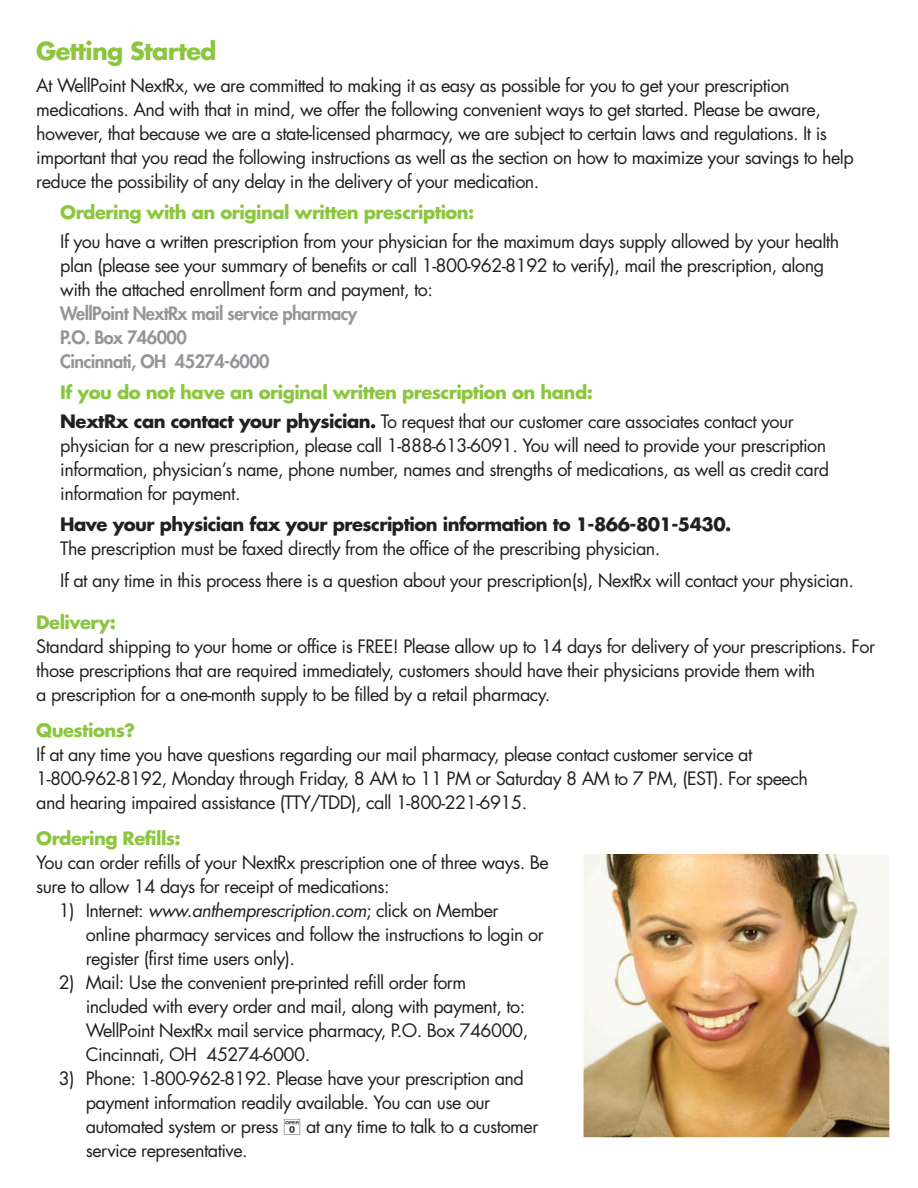
<style>
.page{position:relative;width:918px;height:1188px;background:#fff}
.page>*{position:absolute;margin:0;border:0;box-sizing:border-box;transform-origin:0 0}
.t1{font:700 24px "Futura";letter-spacing:-.03em;color:#8bc63e}
.t2{font:18px/24px "Futura";letter-spacing:-.03em;color:#231f20}
.t3{font:700 18px/28.5px "Futura";letter-spacing:-.03em;color:#8bc63e}
.t4{font:800 18px/24px "Futura";letter-spacing:-.03em;color:#939598}
.t5{font:700 18px "Futura";letter-spacing:-.03em;color:#231f20}
.s1{color:#231f20}
.s2{font-weight:400;color:#231f20}
.s3{font-style:italic}
.s4{font-family:"PI Xymbols Phone";font-style:italic}
</style>
<div class="page">
<img style="left:584px;top:855px;width:305px;height:282px">
<h1 class="t1" style="left:36px;top:35px;width:182px">Getting Started</h1>
<p class="t2" style="left:36px;top:73px;width:819px">At WellPoint NextRx, we are committed to making it as easy as possible for you to get your prescription medications. And with that in mind, we offer the following convenient ways to get started. Please be aware, however, that because we are a state-licensed pharmacy, we are subject to certain laws and regulations. It is important that you read the following instructions as well as the section on how to maximize your savings to help reduce the possibility of any delay in the delivery of your medication.</p>
<p class="t3" style="left:60px;top:198px;width:416px">Ordering with an original written prescription:</p>
<p class="t2" style="left:60px;top:229px;width:780px">If you have a written prescription from your physician for the maximum days supply allowed by your health plan (please see your summary of benefits or call 1-800-962-8192 to verify), mail the prescription, along with the attached enrollment form and payment, to:</p>
<p class="t4" style="left:60px;top:301px;width:298px">WellPoint NextRx mail service pharmacy<br>P.O. Box 746000<br>Cincinnati, OH 45274-6000</p>
<p class="t3" style="left:60px;top:378px;width:735px">If you do not have an original written prescription on hand:<br><span class="s1">NextRx can contact your physician.</span> <span class="s2">To request that our customer care associates contact your</span></p>
<p class="t2" style="left:60px;top:433px;width:771px">physician for a new prescription, please call 1-888-613-6091. You will need to provide your prescription information, physician’s name, phone number, names and strengths of medications, as well as credit card information for payment.</p>
<p class="t5" style="left:60px;top:512px;width:673px">Have your physician fax your prescription information to 1-866-801-5430.</p>
<p class="t2" style="left:60px;top:533px;width:795px;line-height:31.5px">The prescription must be faxed directly from the office of the prescribing physician.<br>If at any time in this process there is a question about your prescription(s), NextRx will contact your physician.</p>
<p class="t3" style="left:36px;top:607px;width:81px">Delivery:</p>
<p class="t2" style="left:36px;top:634px;width:840px">Standard shipping to your home or office is FREE! Please allow up to 14 days for delivery of your prescriptions. For those prescriptions that are required immediately, customers should have their physicians provide them with<br>a prescription for a one-month supply to be filled by a retail pharmacy.</p>
<p class="t3" style="left:36px;top:715px;width:100px">Questions?</p>
<p class="t2" style="left:36px;top:742px;width:773px">If at any time you have questions regarding our mail pharmacy, please contact customer service at<br>1-800-962-8192, Monday through Friday, 8 AM to 11 PM or Saturday 8 AM to 7 PM, (EST). For speech and hearing impaired assistance (TTY/TDD), call 1-800-221-6915.</p>
<p class="t3" style="left:36px;top:823px;width:146px">Ordering Refills:</p>
<p class="t2" style="left:36px;top:850px;width:514px">You can order refills of your NextRx prescription one of three ways. Be sure to allow 14 days for receipt of medications:</p>
<p class="t2" style="left:86px;top:898px;width:460px;text-indent:-27px">1) Internet: <span class="s3">www.anthemprescription.com</span>; click on Member online pharmacy services and follow the instructions to login or register (first time users only).</p>
<p class="t2" style="left:86px;top:970px;width:444px;text-indent:-27px">2) Mail: Use the convenient pre-printed refill order form included with every order and mail, along with payment, to:<br>WellPoint NextRx mail service pharmacy, P.O. Box 746000, Cincinnati, OH 45274-6000.</p>
<p class="t2" style="left:86px;top:1066px;width:454px;text-indent:-27px">3) Phone: 1-800-962-8192. Please have your prescription and payment information readily available. You can use our automated system or press <span class="s4">0</span> at any time to talk to a customer service representative.</p>
</div>
